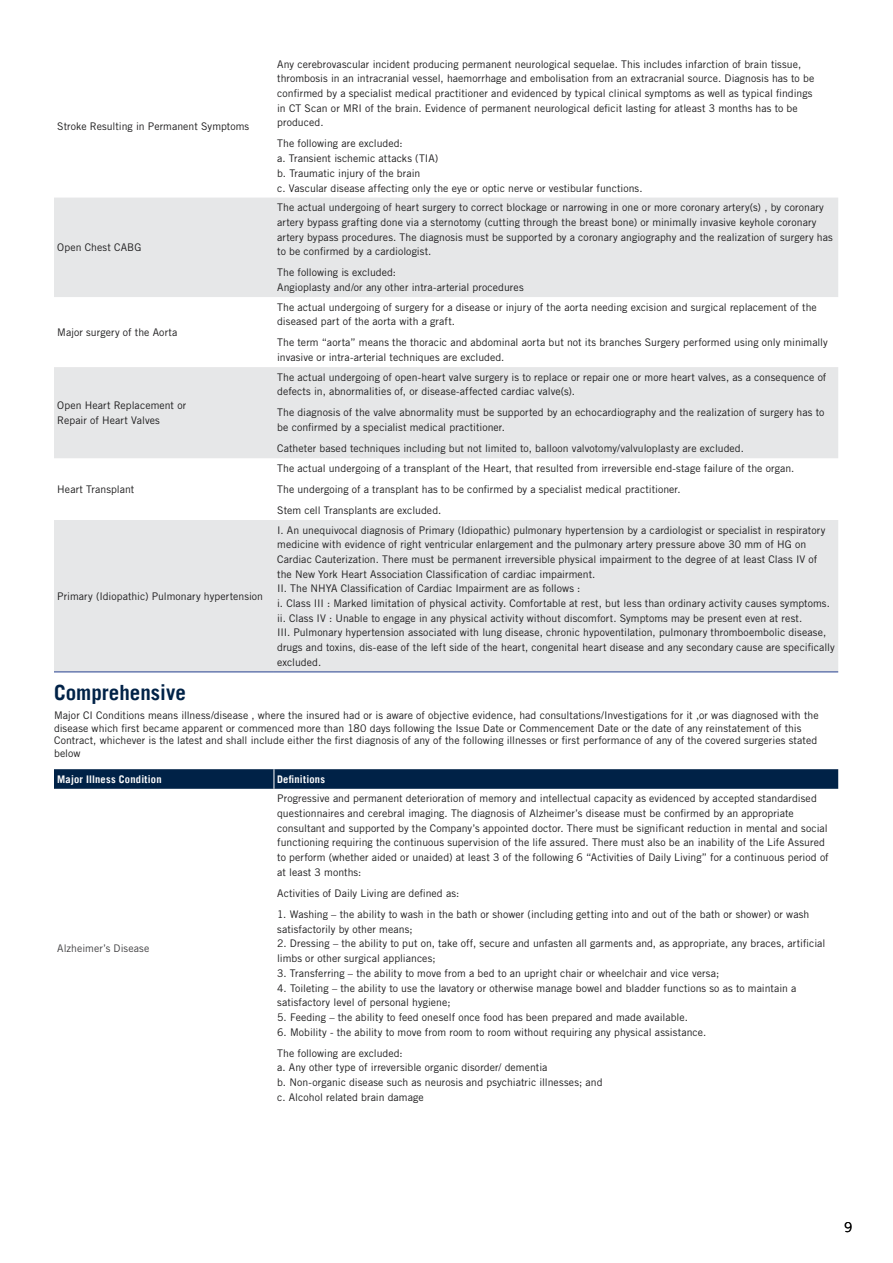
<style>
.page{position:relative;width:893px;height:1263px;background:#fff}
.page>*{position:absolute;margin:0;border:0;box-sizing:border-box;transform-origin:0 0}
.t1{font:700 21px "Trade Gothic LT";color:#002247}
.t2{font:13.5px "Trade Gothic LT";color:#000}
.t3{font:10.5px/14.7px "Trade Gothic LT Std";letter-spacing:.005em;color:#1c1b1c}
.t4{font:700 10.5px "Trade Gothic LT";letter-spacing:.025em;color:#fff}
.t5{font:10.5px "Trade Gothic LT Std";letter-spacing:.005em;color:#414042}
</style>
<div class="page">
<div style="left:54px;top:198px;width:784px;height:99px;background:#e6e7e8"></div>
<svg style="left:54px;top:367px;width:784px;height:304px;fill:#e6e7e8"></svg>
<hr style="left:54px;top:671px;width:220px;height:1px;background:#25408f">
<hr style="left:274px;top:671px;width:564px;height:1px;background:#25408f">
<svg style="left:54px;top:769px;width:784px;height:20px;background:#05264a"></svg>
<p class="t3" style="left:57px;top:118px;width:193px">Stroke Resulting in Permanent Symptoms</p>
<p class="t3" style="left:57px;top:240px;width:86px">Open Chest CABG</p>
<p class="t3" style="left:57px;top:325px;width:122px">Major surgery of the Aorta</p>
<p class="t3" style="left:57px;top:398px;width:131px">Open Heart Replacement or<br>Repair of Heart Valves</p>
<p class="t3" style="left:57px;top:482px;width:79px">Heart Transplant</p>
<p class="t3" style="left:57px;top:588px;width:207px">Primary (Idiopathic) Pulmonary hypertension</p>
<p class="t3" style="left:277px;top:56px;width:539px">Any cerebrovascular incident producing permanent neurological sequelae. This includes infarction of brain tissue, thrombosis in an intracranial vessel, haemorrhage and embolisation from an extracranial source. Diagnosis has to be confirmed by a specialist medical practitioner and evidenced by typical clinical symptoms as well as typical findings in CT Scan or MRI of the brain. Evidence of permanent neurological deficit lasting for atleast 3 months has to be produced.</p>
<p class="t3" style="left:277px;top:136px;width:367px">The following are excluded:<br>a. Transient ischemic attacks (TIA)<br>b. Traumatic injury of the brain<br>c. Vascular disease affecting only the eye or optic nerve or vestibular functions.</p>
<p class="t3" style="left:277px;top:200px;width:557px">The actual undergoing of heart surgery to correct blockage or narrowing in one or more coronary artery(s) , by coronary artery bypass grafting done via a sternotomy (cutting through the breast bone) or minimally invasive keyhole coronary artery bypass procedures. The diagnosis must be supported by a coronary angiography and the realization of surgery has to be confirmed by a cardiologist.</p>
<p class="t3" style="left:277px;top:265px;width:248px">The following is excluded:<br>Angioplasty and/or any other intra-arterial procedures</p>
<p class="t3" style="left:277px;top:299px;width:541px">The actual undergoing of surgery for a disease or injury of the aorta needing excision and surgical replacement of the diseased part of the aorta with a graft.</p>
<p class="t3" style="left:277px;top:335px;width:552px">The term “aorta” means the thoracic and abdominal aorta but not its branches Surgery performed using only minimally invasive or intra-arterial techniques are excluded.</p>
<p class="t3" style="left:277px;top:369px;width:551px">The actual undergoing of open-heart valve surgery is to replace or repair one or more heart valves, as a consequence of defects in, abnormalities of, or disease-affected cardiac valve(s).</p>
<p class="t3" style="left:277px;top:405px;width:549px">The diagnosis of the valve abnormality must be supported by an echocardiography and the realization of surgery has to be confirmed by a specialist medical practitioner.</p>
<p class="t3" style="left:277px;top:441px;width:468px">Catheter based techniques including but not limited to, balloon valvotomy/valvuloplasty are excluded.</p>
<p class="t3" style="left:277px;top:457px;width:519px;line-height:21px">The actual undergoing of a transplant of the Heart, that resulted from irreversible end-stage failure of the organ.<br>The undergoing of a transplant has to be confirmed by a specialist medical practitioner.<br>Stem cell Transplants are excluded.</p>
<p class="t3" style="left:277px;top:522px;width:559px">I. An unequivocal diagnosis of Primary (Idiopathic) pulmonary hypertension by a cardiologist or specialist in respiratory medicine with evidence of right ventricular enlargement and the pulmonary artery pressure above 30 mm of HG on Cardiac Cauterization. There must be permanent irreversible physical impairment to the degree of at least Class IV of<br>the New York Heart Association Classification of cardiac impairment.<br>II. The NHYA Classification of Cardiac Impairment are as follows :<br>i. Class III : Marked limitation of physical activity. Comfortable at rest, but less than ordinary activity causes symptoms. ii. Class IV : Unable to engage in any physical activity without discomfort. Symptoms may be present even at rest.<br>III. Pulmonary hypertension associated with lung disease, chronic hypoventilation, pulmonary thromboembolic disease, drugs and toxins, dis-ease of the left side of the heart, congenital heart disease and any secondary cause are specifically excluded.</p>
<h1 class="t1" style="left:54px;top:679px;width:133px">Comprehensive</h1>
<p class="t3" style="left:54px;top:709px;width:766px;line-height:12.6px">Major CI Conditions means illness/disease , where the insured had or is aware of objective evidence, had consultations/Investigations for it ,or was diagnosed with the disease which first became apparent or commenced more than 180 days following the Issue Date or Commencement Date or the date of any reinstatement of this Contract, whichever is the latest and shall include either the first diagnosis of any of the following illnesses or first performance of any of the covered surgeries stated below</p>
<p class="t4" style="left:57px;top:772px;width:106px">Major Illness Condition</p>
<p class="t4" style="left:277px;top:772px;width:49px">Definitions</p>
<p class="t5" style="left:57px;top:941px;width:94px">Alzheimer’s Disease</p>
<p class="t3" style="left:277px;top:791px;width:553px">Progressive and permanent deterioration of memory and intellectual capacity as evidenced by accepted standardised questionnaires and cerebral imaging. The diagnosis of Alzheimer’s disease must be confirmed by an appropriate consultant and supported by the Company’s appointed doctor. There must be significant reduction in mental and social functioning requiring the continuous supervision of the life assured. There must also be an inability of the Life Assured to perform (whether aided or unaided) at least 3 of the following 6 “Activities of Daily Living” for a continuous period of at least 3 months:</p>
<p class="t3" style="left:277px;top:886px;width:184px">Activities of Daily Living are defined as:</p>
<p class="t3" style="left:277px;top:907px;width:534px">1. Washing – the ability to wash in the bath or shower (including getting into and out of the bath or shower) or wash satisfactorily by other means;</p>
<p class="t3" style="left:277px;top:936px;width:550px">2. Dressing – the ability to put on, take off, secure and unfasten all garments and, as appropriate, any braces, artificial limbs or other surgical appliances;</p>
<p class="t3" style="left:277px;top:966px;width:443px">3. Transferring – the ability to move from a bed to an upright chair or wheelchair and vice versa;</p>
<p class="t3" style="left:277px;top:980px;width:521px">4. Toileting – the ability to use the lavatory or otherwise manage bowel and bladder functions so as to maintain a satisfactory level of personal hygiene;</p>
<p class="t3" style="left:277px;top:1010px;width:412px">5. Feeding – the ability to feed oneself once food has been prepared and made available.</p>
<p class="t3" style="left:277px;top:1021px;width:431px;line-height:21px">6. Mobility - the ability to move from room to room without requiring any physical assistance.<br>The following are excluded:</p>
<p class="t3" style="left:277px;top:1060px;width:327px">a. Any other type of irreversible organic disorder/ dementia<br>b. Non-organic disease such as neurosis and psychiatric illnesses; and c. Alcohol related brain damage</p>
<p class="t2" style="left:844px;top:1219px;width:10px">9</p>
</div>
